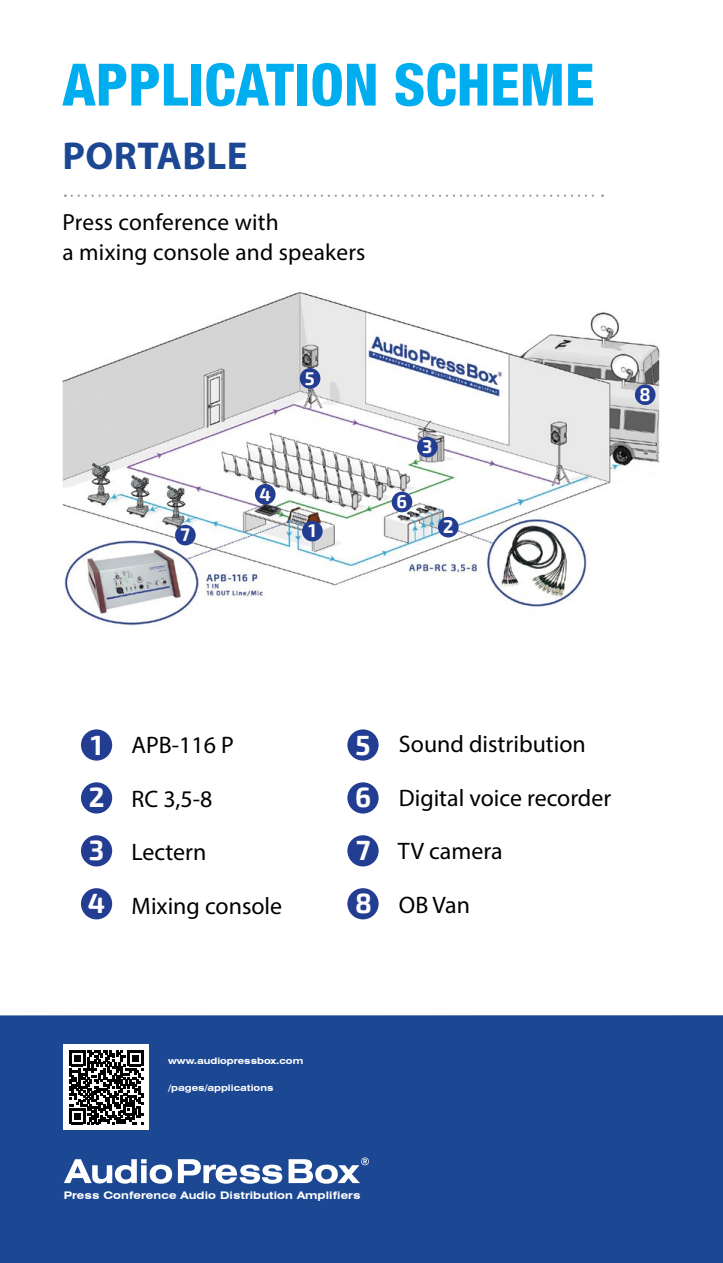
<style>
.page{position:relative;width:723px;height:1263px;background:#fff}
.page>*{position:absolute;margin:0;border:0;box-sizing:border-box;transform-origin:0 0}
.t1{font:800 condensed 58.5px "Helvetica Neue LT Pro";color:#00aeef}
.t2{font:700 39px "Myriad Pro";letter-spacing:.01em;color:#1c4792}
.t3{font:700 27.3px "Exo 2";color:#fff}
.t4{font:23.85px "Myriad Pro";color:#000}
.t5{font:23.4px/30px "Myriad Pro";letter-spacing:.01em;color:#000}
.t6{font:700 18px "Exo 2";color:#fff}
.t7{font:700 expanded 10.5px "Swiss 721 BT";letter-spacing:.01em;color:#fff}
.t8{font:700 expanded 9px "Swiss 721 BT";color:#fff}
</style>
<div class="page">
<div style="left:0;top:1015px;width:723px;height:248px;background:#1c4792"></div>
<svg style="left:64px;top:1159px;width:108px;height:25px"></svg>
<svg style="left:178px;top:1159px;width:104px;height:25px"></svg>
<svg style="left:288px;top:1157px;width:81px;height:27px"></svg>
<svg style="left:72px;top:195px;width:531px;height:2px"></svg>
<img style="left:63px;top:292px;width:596px;height:334px">
<div style="left:300px;top:368px;width:20px;height:21px;background:#233d92;border-radius:50%"></div>
<div style="left:417px;top:437px;width:21px;height:20px;background:#233d92;border-radius:50%"></div>
<div style="left:392px;top:492px;width:20px;height:20px;background:#233d92;border-radius:50%"></div>
<div style="left:635px;top:384px;width:20px;height:21px;background:#233d92;border-radius:50%"></div>
<div style="left:438px;top:517px;width:21px;height:20px;background:#233d92;border-radius:50%"></div>
<div style="left:302px;top:521px;width:21px;height:20px;background:#233d92;border-radius:50%"></div>
<div style="left:255px;top:484px;width:21px;height:21px;background:#233d92;border-radius:50%"></div>
<div style="left:175px;top:525px;width:21px;height:20px;background:#233d92;border-radius:50%"></div>
<div style="left:81px;top:729px;width:31px;height:32px;background:#233d92;border-radius:50%"></div>
<div style="left:347px;top:729px;width:32px;height:32px;background:#233d92;border-radius:50%"></div>
<div style="left:81px;top:782px;width:31px;height:31px;background:#233d92;border-radius:50%"></div>
<div style="left:347px;top:782px;width:32px;height:31px;background:#233d92;border-radius:50%"></div>
<div style="left:81px;top:835px;width:31px;height:31px;background:#233d92;border-radius:50%"></div>
<div style="left:347px;top:835px;width:32px;height:31px;background:#233d92;border-radius:50%"></div>
<div style="left:81px;top:888px;width:31px;height:31px;background:#233d92;border-radius:50%"></div>
<div style="left:347px;top:888px;width:32px;height:31px;background:#233d92;border-radius:50%"></div>
<div style="left:64px;top:1045px;width:85px;height:85px;background:#fff"></div>
<svg style="left:70px;top:1050px;width:73px;height:74px"></svg>
<h1 class="t1" style="left:62px;top:49px;width:533px">APPLICATION SCHEME</h1>
<h2 class="t2" style="left:63px;top:130px;width:186px">PORTABLE</h2>
<p class="t5" style="left:63px;top:207px;width:304px">Press conference with<br>a mixing console and speakers</p>
<p class="t6" style="left:181px;top:524px;width:11px">7</p>
<p class="t6" style="left:259px;top:483px;width:13px">4</p>
<p class="t6" style="left:305px;top:368px;width:11px">5</p>
<p class="t6" style="left:422px;top:436px;width:12px">3</p>
<p class="t6" style="left:396px;top:491px;width:12px">6</p>
<p class="t6" style="left:308px;top:520px;width:9px">1</p>
<p class="t6" style="left:443px;top:516px;width:12px">2</p>
<p class="t6" style="left:640px;top:384px;width:13px">8</p>
<p class="t3" style="left:91px;top:729px;width:13px">1</p>
<p class="t3" style="left:355px;top:729px;width:17px">5</p>
<p class="t3" style="left:89px;top:781px;width:17px">2</p>
<p class="t3" style="left:355px;top:781px;width:18px">6</p>
<p class="t3" style="left:89px;top:834px;width:17px">3</p>
<p class="t3" style="left:356px;top:834px;width:16px">7</p>
<p class="t3" style="left:88px;top:887px;width:19px">4</p>
<p class="t3" style="left:355px;top:887px;width:18px">8</p>
<p class="t4" style="left:131px;top:730px;width:104px">APB-116 P</p>
<p class="t4" style="left:131px;top:784px;width:83px">RC 3,5-8</p>
<p class="t4" style="left:131px;top:838px;width:76px">Lectern</p>
<p class="t4" style="left:131px;top:891px;width:152px">Mixing console</p>
<p class="t4" style="left:399px;top:729px;width:188px">Sound distribution</p>
<p class="t4" style="left:399px;top:783px;width:214px">Digital voice recorder</p>
<p class="t4" style="left:398px;top:836px;width:106px">TV camera</p>
<p class="t4" style="left:399px;top:890px;width:73px">OB Van</p>
<p class="t8" style="left:168px;top:1055px;width:136px">www.audiopressbox.com</p>
<p class="t8" style="left:168px;top:1082px;width:107px">/pages/applications</p>
<p class="t7" style="left:64px;top:1189px;width:298px">Press Conference Audio Distribution Amplifiers</p>
</div>
